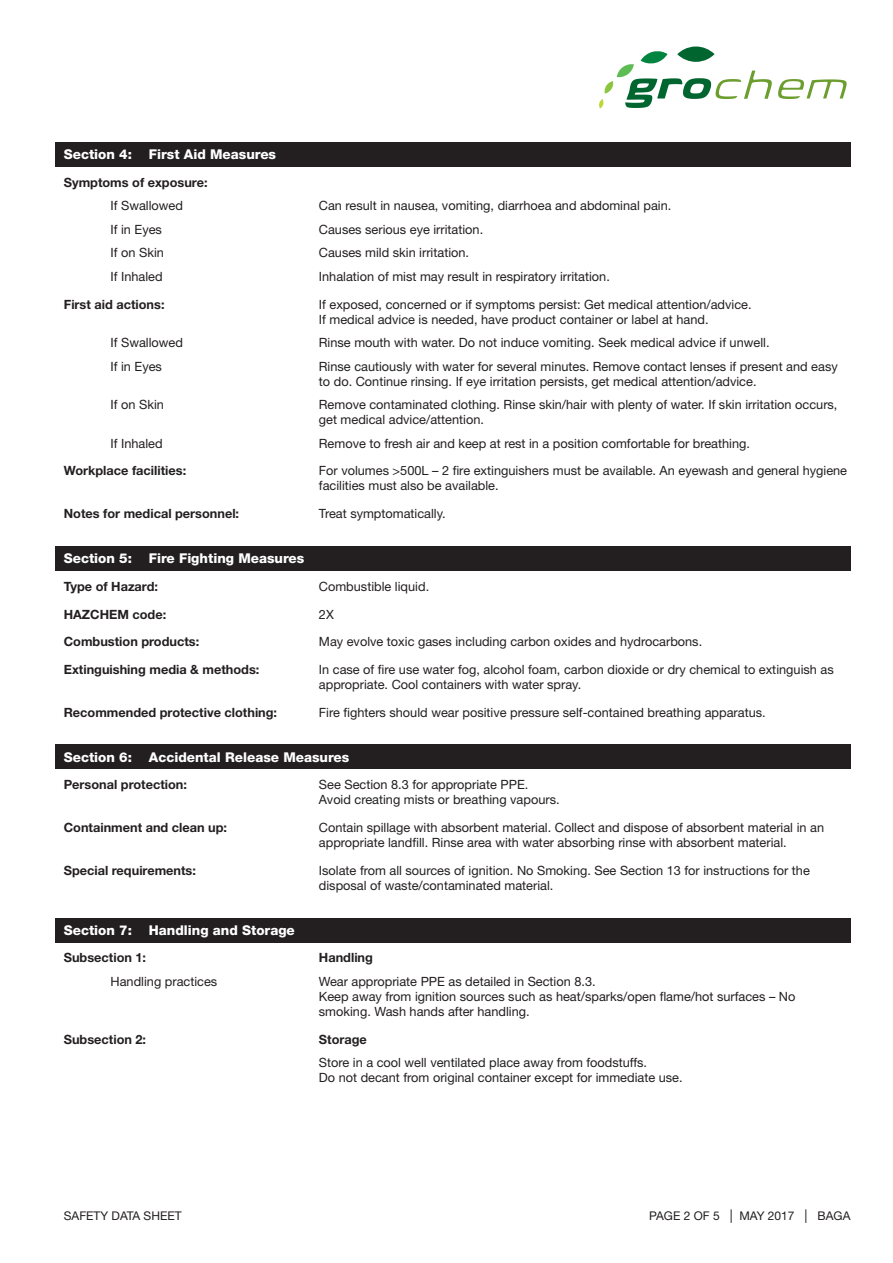
<style>
.page{position:relative;width:893px;height:1263px;background:#fff}
.page>*{position:absolute;margin:0;border:0;box-sizing:border-box;transform-origin:0 0}
.t1{font:800 13.5px "Helvetica Neue";color:#fff}
.t2{font:12.75px/15px "Helvetica Neue";color:#231f20}
.t3{font:700 12.75px "Helvetica Neue";color:#231f20}
.t4{font:12px "Helvetica Neue";color:#231f20}
.s1{font-size:13.5px}
</style>
<div class="page">
<svg style="left:778px;top:79px;width:69px;height:20px"></svg>
<svg style="left:599px;top:46px;width:173px;height:63px"></svg>
<div style="left:55px;top:142px;width:795px;height:25px;background:#231f20"></div>
<div style="left:55px;top:546px;width:795px;height:24px;background:#231f20"></div>
<div style="left:55px;top:745px;width:795px;height:24px;background:#231f20"></div>
<div style="left:55px;top:918px;width:795px;height:24px;background:#231f20"></div>
<p class="t1" style="left:64px;top:146px;width:214px">Section 4: First Aid Measures</p>
<p class="t3" style="left:64px;top:174px;width:145px">Symptoms of exposure:</p>
<p class="t2" style="left:111px;top:198px;width:74px">If Swallowed</p>
<p class="t2" style="left:319px;top:198px;width:354px">Can result in nausea, vomiting, diarrhoea and abdominal pain.</p>
<p class="t2" style="left:111px;top:222px;width:53px">If in Eyes</p>
<p class="t2" style="left:319px;top:222px;width:166px">Causes serious eye irritation.</p>
<p class="t2" style="left:111px;top:245px;width:55px">If on Skin</p>
<p class="t2" style="left:319px;top:245px;width:152px">Causes mild skin irritation.</p>
<p class="t2" style="left:111px;top:269px;width:54px">If Inhaled</p>
<p class="t2" style="left:319px;top:269px;width:292px">Inhalation of mist may result in respiratory irritation.</p>
<p class="t3" style="left:64px;top:296px;width:102px">First aid actions:</p>
<p class="t2" style="left:319px;top:296px;width:434px">If exposed, concerned or if symptoms persist: Get medical attention/advice.<br>If medical advice is needed, have product container or label at hand.</p>
<p class="t2" style="left:111px;top:335px;width:74px">If Swallowed</p>
<p class="t2" style="left:319px;top:335px;width:452px">Rinse mouth with water. Do not induce vomiting. Seek medical advice if unwell.</p>
<p class="t2" style="left:111px;top:358px;width:53px">If in Eyes</p>
<p class="t2" style="left:319px;top:358px;width:520px">Rinse cautiously with water for several minutes. Remove contact lenses if present and easy to do. Continue rinsing. If eye irritation persists, get medical attention/advice.</p>
<p class="t2" style="left:111px;top:397px;width:55px">If on Skin</p>
<p class="t2" style="left:319px;top:397px;width:520px">Remove contaminated clothing. Rinse skin/hair with plenty of water. If skin irritation occurs, get medical advice/attention.</p>
<p class="t2" style="left:111px;top:435px;width:54px">If Inhaled</p>
<p class="t2" style="left:319px;top:435px;width:433px">Remove to fresh air and keep at rest in a position comfortable for breathing.</p>
<p class="t3" style="left:64px;top:463px;width:124px">Workplace facilities:</p>
<p class="t2" style="left:319px;top:463px;width:530px">For volumes &gt;500L – 2 fire extinguishers must be available. An eyewash and general hygiene facilities must also be available.</p>
<p class="t3" style="left:64px;top:506px;width:177px">Notes for medical personnel:</p>
<p class="t2" style="left:319px;top:506px;width:128px">Treat symptomatically.</p>
<p class="t1" style="left:64px;top:550px;width:242px">Section 5: Fire Fighting Measures</p>
<p class="t3" style="left:64px;top:578px;width:96px">Type of Hazard:</p>
<p class="t2" style="left:319px;top:579px;width:112px">Combustible liquid.</p>
<p class="t3" style="left:64px;top:606px;width:104px">HAZCHEM code:</p>
<p class="t2" style="left:319px;top:606px;width:16px">2X</p>
<p class="t3" style="left:64px;top:634px;width:137px">Combustion products:</p>
<p class="t2" style="left:319px;top:634px;width:385px">May evolve toxic gases including carbon oxides and hydrocarbons.</p>
<p class="t3" style="left:64px;top:662px;width:197px">Extinguishing media &amp; methods:</p>
<p class="t2" style="left:319px;top:662px;width:516px">In case of fire use water fog, alcohol foam, carbon dioxide or dry chemical to extinguish as appropriate. Cool containers with water spray.</p>
<p class="t3" style="left:64px;top:704px;width:215px">Recommended protective clothing:</p>
<p class="t2" style="left:319px;top:705px;width:448px">Fire fighters should wear positive pressure self-contained breathing apparatus.</p>
<p class="t1" style="left:64px;top:749px;width:287px">Section 6: Accidental Release Measures</p>
<p class="t3" style="left:64px;top:777px;width:125px">Personal protection:</p>
<p class="t2" style="left:319px;top:777px;width:242px">See Section 8.3 for appropriate PPE.<br>Avoid creating mists or breathing vapours.</p>
<p class="t3" style="left:64px;top:820px;width:165px">Containment and clean up:</p>
<p class="t2" style="left:319px;top:820px;width:507px">Contain spillage with absorbent material. Collect and dispose of absorbent material in an appropriate landfill. Rinse area with water absorbing rinse with absorbent material.</p>
<p class="t3" style="left:64px;top:862px;width:134px">Special requirements:</p>
<p class="t2" style="left:319px;top:863px;width:492px">Isolate from all sources of ignition. No Smoking. See Section 13 for instructions for the disposal of waste/contaminated material.</p>
<p class="t1" style="left:64px;top:922px;width:233px">Section 7: Handling and Storage</p>
<p class="t3" style="left:64px;top:950px;width:84px">Subsection 1:</p>
<p class="t3" style="left:319px;top:950px;width:56px">Handling</p>
<p class="t2" style="left:111px;top:974px;width:108px">Handling practices</p>
<p class="t2" style="left:319px;top:974px;width:478px">Wear appropriate PPE as detailed in Section 8.3.<br>Keep away from ignition sources such as heat/sparks/open flame/hot surfaces – No smoking. Wash hands after handling.</p>
<p class="t3" style="left:64px;top:1031px;width:84px">Subsection 2:</p>
<p class="t3" style="left:319px;top:1031px;width:49px">Storage</p>
<p class="t2" style="left:319px;top:1055px;width:365px">Store in a cool well ventilated place away from foodstuffs.<br>Do not decant from original container except for immediate use.</p>
<p class="t4" style="left:64px;top:1209px;width:119px">SAFETY DATA SHEET</p>
<p class="t4" style="left:649px;top:1209px;width:203px">PAGE 2 OF 5 <span class="s1">|</span> MAY 2017 <span class="s1">|</span> BAGA</p>
</div>
